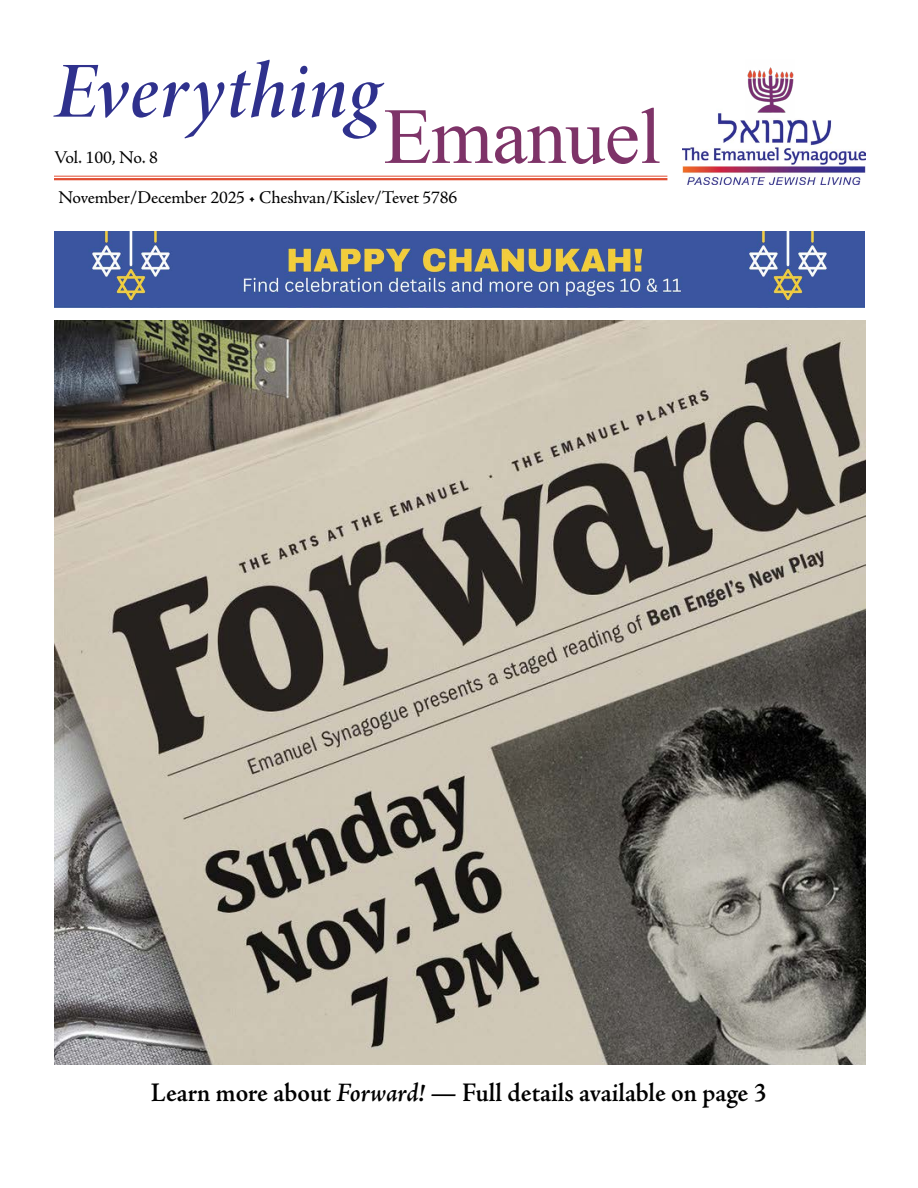
<style>
.page{position:relative;width:918px;height:1188px;background:#fff}
.page>*{position:absolute;margin:0;border:0;box-sizing:border-box;transform-origin:0 0}
.t1{font:italic 79.5px "Minion Variable Concept";letter-spacing:.01em;color:#2f318d}
.t2{font:79.5px "Times New Roman";letter-spacing:-.01em;color:#7e3368}
.t3{font:600 27px "Adobe Jenson Pro";letter-spacing:-.005em;color:#000;scale:.95 1}
.t4{font:18px/39.2px "Adobe Jenson Pro";letter-spacing:-.01em;color:#000}
.s1{font-style:italic}
</style>
<div class="page">
<hr style="left:54px;top:176px;width:613px;height:1px;background:#e14e33">
<hr style="left:54px;top:178px;width:613px;height:2px;background:#e14e33">
<img style="left:682px;top:113px;width:184px;height:72px">
<img style="left:54px;top:320px;width:812px;height:745px">
<img style="left:54px;top:231px;width:810px;height:77px">
<div style="left:727px;top:96px;width:81px;height:22px;background:#fff"></div>
<img style="left:746px;top:67px;width:48px;height:53px">
<h1 class="t1" style="left:54px;top:36px;width:327px">Everything</h1>
<h1 class="t2" style="left:383px;top:80px;width:279px">Emanuel</h1>
<p class="t4" style="left:54px;top:139px;width:405px">Vol. 100, No. 8<br>November/December 2025 • Cheshvan/Kislev/Tevet 5786</p>
<h2 class="t3" style="left:151px;top:1077px;width:650px">Learn more about <span class="s1">Forward!</span> — Full details available on page 3</h2>
</div>
